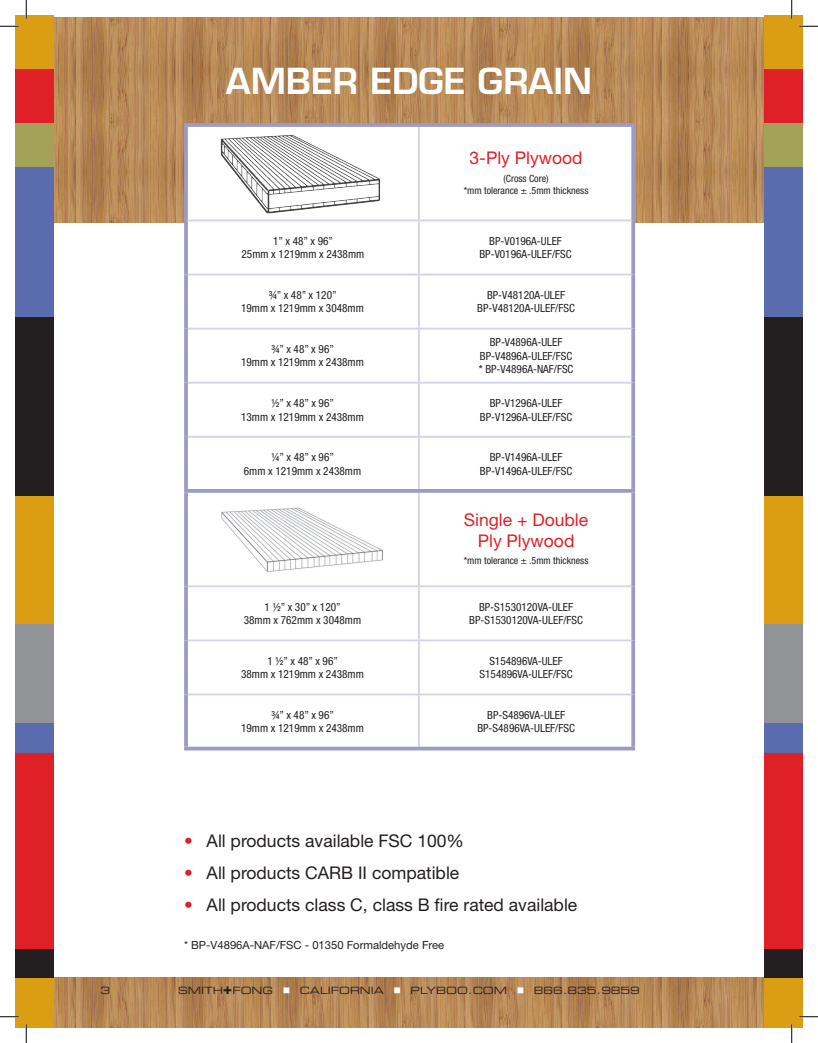
<style>
.page{position:relative;width:818px;height:1043px;background:#fff}
.page>*{position:absolute;margin:0;border:0;box-sizing:border-box;transform-origin:0 0}
.t1{font:600 35px "Eurostile LT Std";color:#fff}
.t2{font:17.5px "Helvetica Neue LT Std";color:#231f20}
.t3{font:17.5px/21px "Helvetica Neue LT Std";color:#df2027;text-align:center}
.t4{font:condensed 11.25px/13.5px "Helvetica Neue LT Std";color:#231f20;text-align:center}
.t5{font:11.25px "Helvetica Neue LT Std";color:#231f20}
.t6{font:condensed 10px/12px "Helvetica Neue LT Std";color:#231f20;text-align:center}
.t7{font:10px "Eurostile LT Std Ex 2";color:#231f20}
.s1{font-stretch:condensed;color:#df2027}
.s2{font-family:"Eurostile LT Std Bold Ex 2";font-size:15px}
.s3{color:#fff}
</style>
<div class="page">
<img style="left:54px;top:18px;width:485px;height:51px">
<img style="left:54px;top:69px;width:485px;height:51px">
<img style="left:54px;top:120px;width:485px;height:102px">
<img style="left:54px;top:977px;width:485px;height:51px">
<img style="left:539px;top:18px;width:225px;height:51px">
<img style="left:539px;top:69px;width:225px;height:51px">
<img style="left:539px;top:120px;width:225px;height:102px">
<img style="left:539px;top:977px;width:225px;height:51px">
<svg style="left:188px;top:127px;width:443px;height:569px"></svg>
<svg style="left:184px;top:127px;width:4px;height:93px"></svg>
<svg style="left:631px;top:127px;width:4px;height:93px"></svg>
<svg style="left:184px;top:220px;width:4px;height:54px"></svg>
<svg style="left:631px;top:220px;width:4px;height:54px"></svg>
<hr style="left:184px;top:274px;width:4px;height:54px;background:#a5a5cc">
<svg style="left:631px;top:274px;width:4px;height:54px"></svg>
<hr style="left:184px;top:328px;width:4px;height:55px;background:#a5a5cc">
<svg style="left:631px;top:328px;width:4px;height:55px"></svg>
<hr style="left:184px;top:383px;width:4px;height:54px;background:#a5a5cc">
<svg style="left:631px;top:383px;width:4px;height:54px"></svg>
<hr style="left:184px;top:437px;width:4px;height:52px;background:#9b9bc6">
<svg style="left:631px;top:437px;width:4px;height:52px"></svg>
<hr style="left:184px;top:493px;width:4px;height:93px;background:#9b9bc6">
<svg style="left:631px;top:493px;width:4px;height:93px"></svg>
<hr style="left:184px;top:586px;width:4px;height:54px;background:#a5a5cc">
<svg style="left:631px;top:586px;width:4px;height:54px"></svg>
<hr style="left:184px;top:640px;width:4px;height:54px;background:#a5a5cc">
<svg style="left:631px;top:640px;width:4px;height:54px"></svg>
<hr style="left:184px;top:694px;width:4px;height:52px;background:#a5a5cc">
<svg style="left:631px;top:694px;width:4px;height:52px"></svg>
<hr style="left:418px;top:127px;width:2px;height:92px;background:#d4d4e7">
<hr style="left:188px;top:219px;width:231px;height:2px;background:#d4d4e7">
<hr style="left:419px;top:219px;width:212px;height:2px;background:#d4d4e7">
<hr style="left:418px;top:221px;width:2px;height:52px;background:#d4d4e7">
<hr style="left:188px;top:273px;width:231px;height:2px;background:#d4d4e7">
<hr style="left:419px;top:273px;width:212px;height:2px;background:#d4d4e7">
<hr style="left:418px;top:275px;width:2px;height:53px;background:#d4d4e7">
<hr style="left:188px;top:328px;width:231px;height:1px;background:#d4d4e7">
<hr style="left:419px;top:328px;width:212px;height:1px;background:#d4d4e7">
<hr style="left:418px;top:329px;width:2px;height:53px;background:#d4d4e7">
<hr style="left:188px;top:382px;width:231px;height:1px;background:#d4d4e7">
<hr style="left:419px;top:382px;width:212px;height:1px;background:#d4d4e7">
<hr style="left:418px;top:383px;width:2px;height:53px;background:#d4d4e7">
<hr style="left:188px;top:436px;width:231px;height:2px;background:#d4d4e7">
<hr style="left:419px;top:436px;width:212px;height:2px;background:#d4d4e7">
<hr style="left:418px;top:438px;width:2px;height:51px;background:#d4d4e7">
<hr style="left:418px;top:493px;width:2px;height:92px;background:#d4d4e7">
<hr style="left:188px;top:585px;width:231px;height:2px;background:#d4d4e7">
<hr style="left:419px;top:585px;width:212px;height:2px;background:#d4d4e7">
<hr style="left:418px;top:587px;width:2px;height:52px;background:#d4d4e7">
<hr style="left:188px;top:639px;width:231px;height:2px;background:#d4d4e7">
<hr style="left:419px;top:639px;width:212px;height:2px;background:#d4d4e7">
<hr style="left:418px;top:641px;width:2px;height:52px;background:#d4d4e7">
<hr style="left:188px;top:693px;width:231px;height:2px;background:#d4d4e7">
<hr style="left:419px;top:693px;width:212px;height:2px;background:#d4d4e7">
<hr style="left:418px;top:695px;width:2px;height:51px;background:#d4d4e7">
<svg style="left:184px;top:489px;width:235px;height:4px"></svg>
<svg style="left:419px;top:489px;width:216px;height:4px"></svg>
<svg style="left:184px;top:746px;width:235px;height:4px"></svg>
<svg style="left:419px;top:746px;width:216px;height:4px"></svg>
<svg style="left:184px;top:123px;width:235px;height:4px"></svg>
<svg style="left:419px;top:123px;width:216px;height:4px"></svg>
<img style="left:219px;top:499px;width:165px;height:79px">
<img style="left:219px;top:132px;width:163px;height:83px">
<div style="left:15px;top:623px;width:39px;height:101px;background:#919396"></div>
<div style="left:15px;top:122px;width:39px;height:46px;background:#a3a258"></div>
<div style="left:15px;top:977px;width:39px;height:51px;background:#da9d13"></div>
<div style="left:15px;top:494px;width:39px;height:130px;background:#da9d13"></div>
<div style="left:15px;top:66px;width:39px;height:57px;background:#df2027"></div>
<div style="left:15px;top:753px;width:39px;height:196px;background:#df2027"></div>
<div style="left:15px;top:167px;width:39px;height:150px;background:#5a6bae"></div>
<div style="left:15px;top:15px;width:39px;height:54px;background:#da9d13"></div>
<div style="left:15px;top:723px;width:39px;height:30px;background:#5a6bae"></div>
<div style="left:15px;top:317px;width:39px;height:178px;background:#231f20"></div>
<div style="left:15px;top:949px;width:39px;height:28px;background:#231f20"></div>
<div style="left:764px;top:623px;width:27px;height:101px;background:#919396"></div>
<div style="left:764px;top:122px;width:27px;height:46px;background:#a3a258"></div>
<div style="left:764px;top:977px;width:27px;height:51px;background:#da9d13"></div>
<div style="left:764px;top:494px;width:27px;height:130px;background:#da9d13"></div>
<div style="left:764px;top:66px;width:27px;height:57px;background:#df2027"></div>
<div style="left:764px;top:753px;width:27px;height:196px;background:#df2027"></div>
<div style="left:764px;top:167px;width:27px;height:150px;background:#5a6bae"></div>
<div style="left:764px;top:15px;width:27px;height:54px;background:#da9d13"></div>
<div style="left:764px;top:723px;width:27px;height:30px;background:#5a6bae"></div>
<div style="left:764px;top:317px;width:27px;height:178px;background:#231f20"></div>
<div style="left:764px;top:949px;width:27px;height:28px;background:#231f20"></div>
<div style="left:791px;top:623px;width:11px;height:101px;background:#919396"></div>
<div style="left:791px;top:122px;width:11px;height:46px;background:#a3a258"></div>
<div style="left:791px;top:977px;width:11px;height:51px;background:#da9d13"></div>
<div style="left:791px;top:494px;width:11px;height:130px;background:#da9d13"></div>
<div style="left:791px;top:66px;width:11px;height:57px;background:#df2027"></div>
<div style="left:791px;top:753px;width:11px;height:196px;background:#df2027"></div>
<div style="left:791px;top:167px;width:11px;height:150px;background:#5a6bae"></div>
<div style="left:791px;top:15px;width:11px;height:54px;background:#da9d13"></div>
<div style="left:791px;top:723px;width:11px;height:30px;background:#5a6bae"></div>
<div style="left:791px;top:317px;width:11px;height:178px;background:#231f20"></div>
<div style="left:791px;top:949px;width:11px;height:28px;background:#231f20"></div>
<svg style="left:0;top:25px;width:19px;height:2px"></svg>
<svg style="left:799px;top:25px;width:19px;height:2px"></svg>
<svg style="left:0;top:1015px;width:19px;height:2px"></svg>
<svg style="left:799px;top:1015px;width:19px;height:2px"></svg>
<svg style="left:25px;top:0;width:2px;height:19px"></svg>
<svg style="left:25px;top:1024px;width:2px;height:18px"></svg>
<svg style="left:790px;top:0;width:2px;height:19px"></svg>
<svg style="left:790px;top:1024px;width:2px;height:18px"></svg>
<h1 class="t1" style="left:226px;top:59px;width:52px">AMBER</h1>
<h1 class="t1" style="left:370px;top:59px;width:46px">EDGE</h1>
<h1 class="t1" style="left:478px;top:59px;width:48px">GRAIN</h1>
<h2 class="t3" style="left:469px;top:147px;width:115px">3-Ply Plywood</h2>
<p class="t6" style="left:463px;top:172px;width:126px">(Cross Core)<br>*mm tolerance ± .5mm thickness</p>
<p class="t4" style="left:241px;top:234px;width:124px">1” x 48” x 96”<br>25mm x 1219mm x 2438mm</p>
<p class="t4" style="left:479px;top:234px;width:94px">BP-V0196A-ULEF<br>BP-V0196A-ULEF/FSC</p>
<p class="t4" style="left:241px;top:288px;width:124px">¾” x 48” x 120”<br>19mm x 1219mm x 3048mm</p>
<p class="t4" style="left:477px;top:288px;width:99px">BP-V48120A-ULEF<br>BP-V48120A-ULEF/FSC</p>
<p class="t4" style="left:241px;top:342px;width:124px">¾” x 48” x 96”<br>19mm x 1219mm x 2438mm</p>
<p class="t4" style="left:478px;top:335px;width:96px">BP-V4896A-ULEF<br>BP-V4896A-ULEF/FSC * BP-V4896A-NAF/FSC</p>
<p class="t4" style="left:241px;top:396px;width:124px">½” x 48” x 96”<br>13mm x 1219mm x 2438mm</p>
<p class="t4" style="left:480px;top:396px;width:94px">BP-V1296A-ULEF<br>BP-V1296A-ULEF/FSC</p>
<p class="t4" style="left:244px;top:450px;width:119px">¼” x 48” x 96”<br>6mm x 1219mm x 2438mm</p>
<p class="t4" style="left:480px;top:450px;width:94px">BP-V1496A-ULEF<br>BP-V1496A-ULEF/FSC</p>
<h2 class="t3" style="left:464px;top:508px;width:126px">Single + Double<br>Ply Plywood</h2>
<p class="t6" style="left:463px;top:554px;width:126px">*mm tolerance ± .5mm thickness</p>
<p class="t4" style="left:244px;top:600px;width:119px">1 ½” x 30” x 120”<br>38mm x 762mm x 3048mm</p>
<p class="t4" style="left:469px;top:600px;width:115px">BP-S1530120VA-ULEF<br>BP-S1530120VA-ULEF/FSC</p>
<p class="t4" style="left:241px;top:654px;width:124px">1 ½” x 48” x 96”<br>38mm x 1219mm x 2438mm</p>
<p class="t4" style="left:479px;top:654px;width:95px">S154896VA-ULEF<br>S154896VA-ULEF/FSC</p>
<p class="t4" style="left:241px;top:708px;width:124px">¾” x 48” x 96”<br>19mm x 1219mm x 2438mm</p>
<p class="t4" style="left:477px;top:708px;width:99px">BP-S4896VA-ULEF<br>BP-S4896VA-ULEF/FSC</p>
<h2 class="t2" style="left:184px;top:830px;width:281px"><span class="s1">•</span> All products available FSC 100%</h2>
<h2 class="t2" style="left:184px;top:862px;width:276px"><span class="s1">•</span> All products CARB II compatible</h2>
<h2 class="t2" style="left:184px;top:894px;width:394px"><span class="s1">•</span> All products class C, class B fire rated available</h2>
<p class="t5" style="left:184px;top:938px;width:261px">* BP-V4896A-NAF/FSC - 01350 Formaldehyde Free</p>
<p class="t7" style="left:101px;top:983px;width:11px">3</p>
<p class="t7" style="left:178px;top:983px;width:141px">SMITH<span class="s2">+</span>FONG <span class="s3">■</span> CALIFORNIA</p>
<p class="t7" style="left:393px;top:983px;width:248px"><span class="s3">■</span> PLYBOO.COM <span class="s3">■</span> 866.835.9859</p>
</div>
